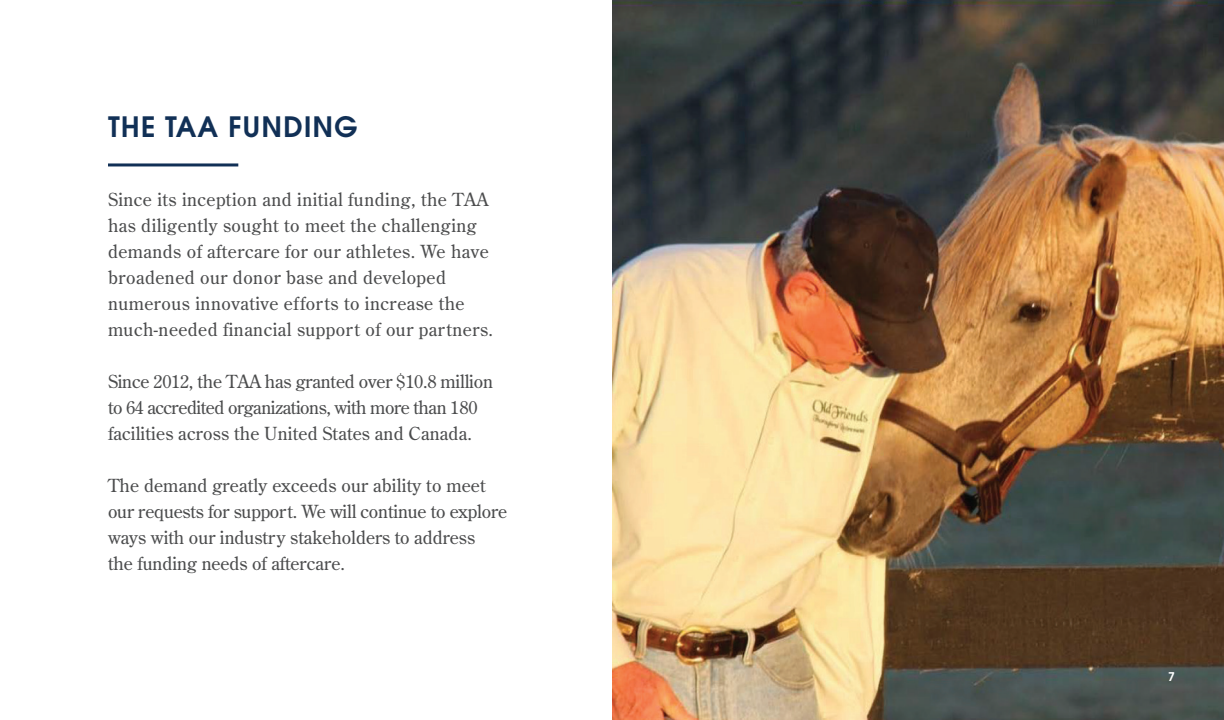
<style>
.page{position:relative;width:1224px;height:720px;background:#fff}
.page>*{position:absolute;margin:0;border:0;box-sizing:border-box;transform-origin:0 0}
.t1{font:600 28px "Av Garde Goth";letter-spacing:.035em;color:#113056}
.t2{font:18px/26px "Century Old Style";letter-spacing:.01em;color:#4b4c4d}
.t3{font:18px/26px "Century Old Style";letter-spacing:-.01em;color:#4b4c4d}
.t4{font:600 12px "Av Garde Goth";color:#fff}
</style>
<div class="page">
<hr style="left:108px;top:163px;width:130px;height:3px;background:#113056">
<img style="left:612px;top:0;width:612px;height:720px">
<h1 class="t1" style="left:108px;top:108px;width:251px">THE TAA FUNDING</h1>
<p class="t2" style="left:108px;top:186px;width:387px">Since its inception and initial funding, the TAA has diligently sought to meet the challenging demands of aftercare for our athletes. We have broadened our donor base and developed numerous innovative efforts to increase the much-needed financial support of our partners.</p>
<p class="t3" style="left:108px;top:368px;width:387px">Since 2012, the TAA has granted over $10.8 million to 64 accredited organizations, with more than 180 facilities across the United States and Canada.</p>
<p class="t2" style="left:108px;top:471px;width:401px">The demand greatly exceeds our ability to meet our requests for support. We will continue to explore ways with our industry stakeholders to address<br>the funding needs of aftercare.</p>
<p class="t4" style="left:1168px;top:668px;width:8px">7</p>
</div>
